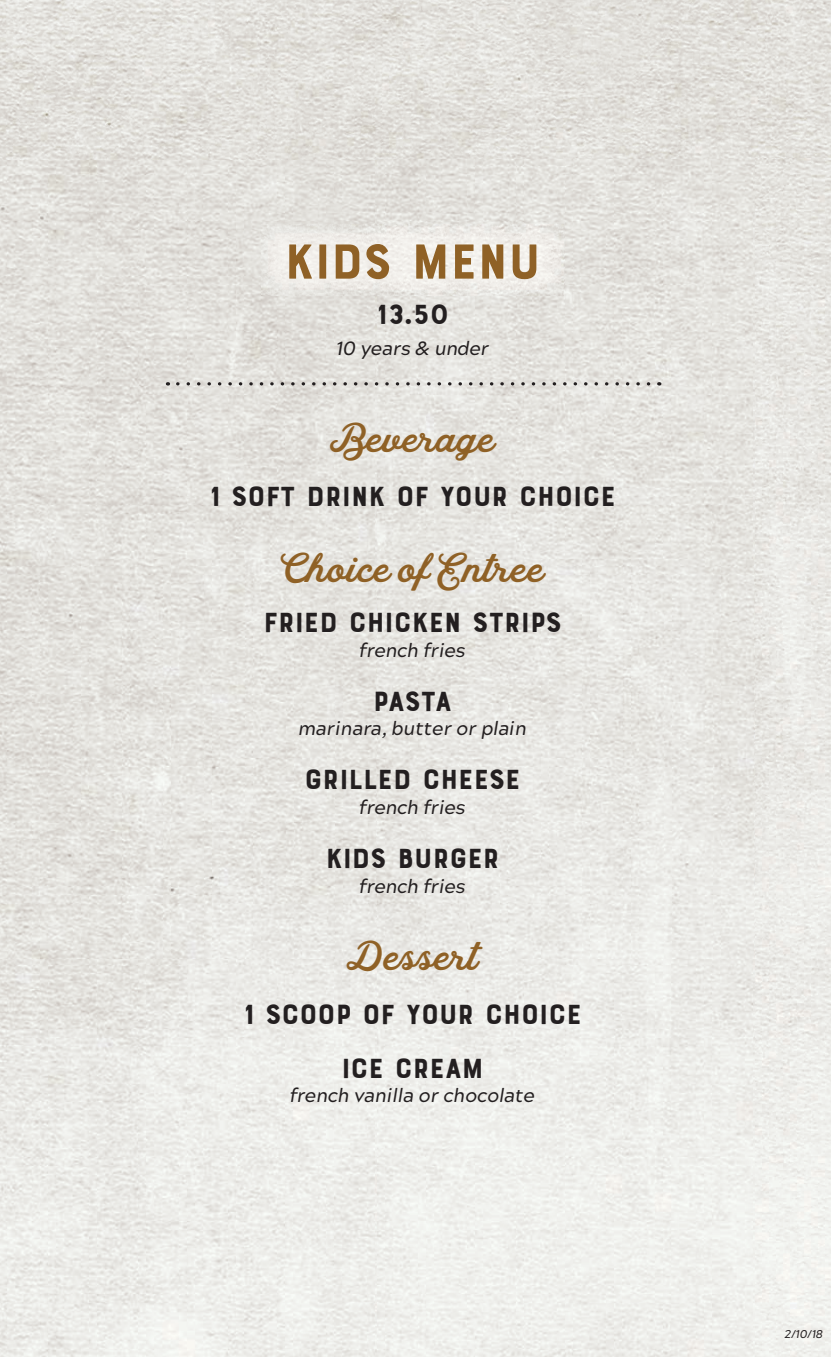
<style>
.page{position:relative;width:831px;height:1357px;background:#fff}
.page>*{position:absolute;margin:0;border:0;box-sizing:border-box;transform-origin:0 0}
.t1{font:51.75px "Bourton Base";color:#8f6126}
.t2{font:38.25px "Hanley Script";color:#8f6126}
.t3{font:29.25px/54px "Bourton Base";color:#231f20;text-align:center}
.t4{font:italic 500 19.12px "Acherus Grotesque";color:#231f20}
.t5{font:italic 500 11.25px "Acherus Grotesque";color:#231f20}
</style>
<div class="page">
<img style="left:0;top:0;width:830px;height:1357px">
<img style="left:261px;top:225px;width:302px;height:71px">
<svg style="left:178px;top:382px;width:481px;height:3px"></svg>
<h1 class="t1" style="left:284px;top:229px;width:258px">KIDS MENU</h1>
<p class="t3" style="left:376px;top:288px;width:73px">13.50</p>
<p class="t4" style="left:336px;top:332px;width:154px">10 years &amp; under</p>
<h2 class="t2" style="left:330px;top:414px;width:167px">Beverage</h2>
<p class="t3" style="left:209px;top:470px;width:408px">1 SOFT DRINK OF YOUR CHOICE</p>
<h2 class="t2" style="left:281px;top:544px;width:265px">Choice of Entree</h2>
<p class="t3" style="left:263px;top:596px;width:300px">FRIED CHICKEN STRIPS</p>
<p class="t4" style="left:359px;top:634px;width:107px">french fries</p>
<p class="t3" style="left:373px;top:675px;width:80px">PASTA</p>
<p class="t4" style="left:298px;top:712px;width:229px">marinara, butter or plain</p>
<p class="t3" style="left:304px;top:753px;width:217px">GRILLED CHEESE</p>
<p class="t4" style="left:359px;top:791px;width:107px">french fries</p>
<p class="t3" style="left:325px;top:832px;width:175px">KIDS BURGER</p>
<p class="t4" style="left:359px;top:870px;width:107px">french fries</p>
<h2 class="t2" style="left:347px;top:931px;width:133px">Dessert</h2>
<p class="t3" style="left:243px;top:987px;width:340px">1 SCOOP OF YOUR CHOICE<br>ICE CREAM</p>
<p class="t4" style="left:290px;top:1079px;width:246px">french vanilla or chocolate</p>
<p class="t5" style="left:784px;top:1324px;width:39px">2/10/18</p>
</div>
